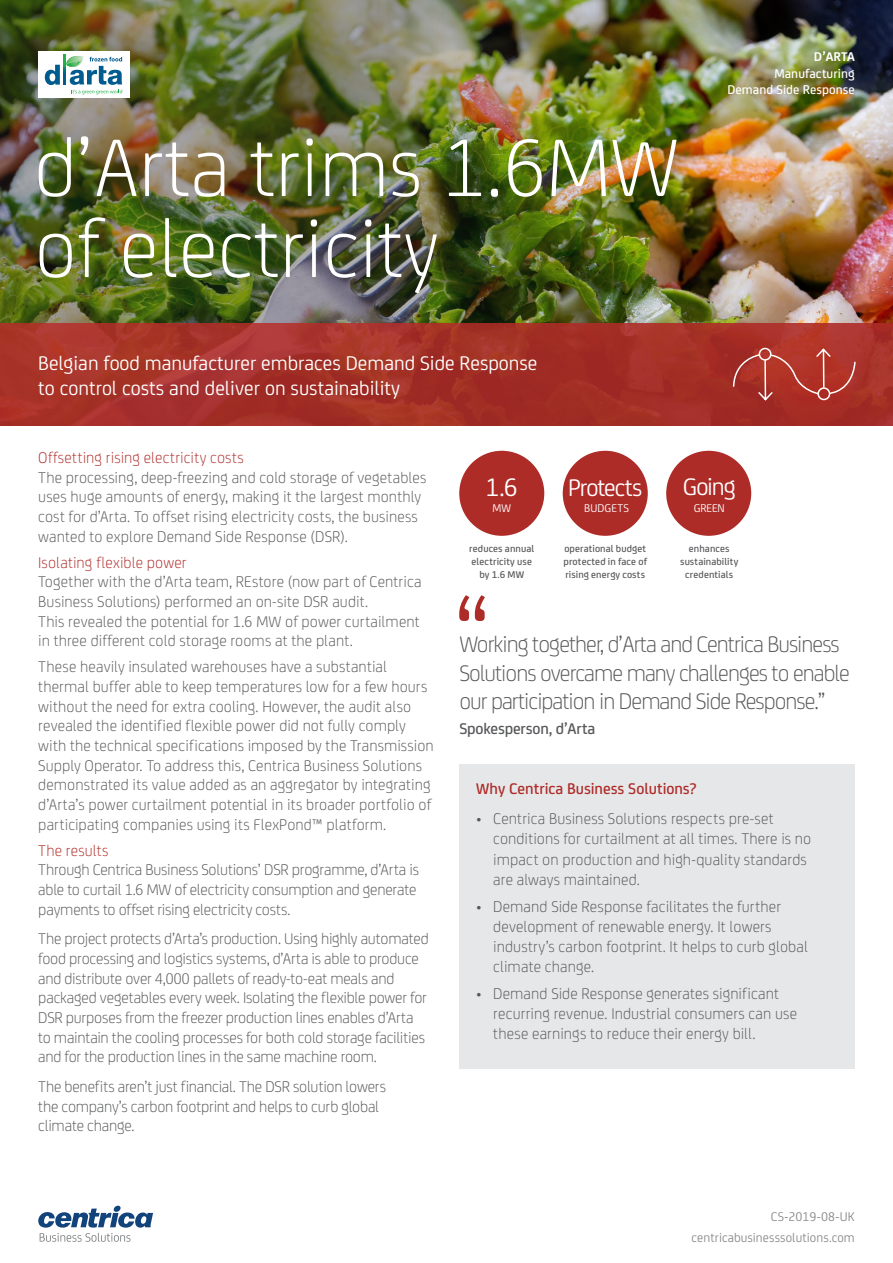
<style>
.page{position:relative;width:893px;height:1263px;background:#fff}
.page>*{position:absolute;margin:0;border:0;box-sizing:border-box;transform-origin:0 0}
.Header_Headline_Whit{font:300 87px/81px "FS Joey Pro";color:#fff}
.Bullets_text{font:27px "FS Joey Pro";color:#fff}
.Bullets_text-2{font:25.5px "FS Joey Pro";letter-spacing:-.045em;color:#fff}
.t1{font:300 24px/28.5px "FS Joey Pro";letter-spacing:-.04em;color:#57585a}
.Header_sub-head{font:21px/25.2px "FS Joey Pro";color:#fff}
.Body_copy{font:300 16.5px/19.6px "FS Joey Pro";letter-spacing:.005em;color:#57585a}
.Bullets_text-3{font:300 16.5px/20.2px "FS Joey Pro";letter-spacing:.01em;color:#57585a}
.Body_copy_sub-head{font:300 16.5px "FS Joey Pro";letter-spacing:.01em;color:#ae2c28}
.Body_copy-2{font:500 16.5px "FS Joey Pro";color:#ae2c28}
.Header_sub-head-2{font:500 16.5px "FS Joey Pro";letter-spacing:-.01em;color:#57585a}
.Bullets_text-4{font:13.5px/20.2px "FS Joey Pro";letter-spacing:.005em;color:#8a8a8e;text-align:right}
.Bullets_text-5{font:500 13.5px/16.5px "FS Joey Pro";letter-spacing:.005em;color:#fff;text-align:right}
.Bullets_text-6{font:12px "FS Joey Pro";letter-spacing:.005em;color:#fff}
.Bullets_text-7{font:500 10.5px/12.8px "FS Joey Pro";letter-spacing:.01em;color:#57585a;text-align:center}
.s1{font-weight:700}
.s2{color:#ae2c28}
</style>
<div class="page">
<div style="left:459px;top:764px;width:396px;height:305px;background:#e6e7e9"></div>
<svg style="left:459px;top:595px;width:26px;height:26px"></svg>
<div style="left:563px;top:451px;width:85px;height:85px;background:#ae2c28;border-radius:50%"></div>
<div style="left:666px;top:451px;width:85px;height:85px;background:#ae2c28;border-radius:50%"></div>
<div style="left:459px;top:451px;width:85px;height:85px;background:#ae2c28;border-radius:50%"></div>
<svg style="left:38px;top:1206px;width:115px;height:21px"></svg>
<svg style="left:40px;top:1233px;width:90px;height:9px"></svg>
<img style="left:0;top:0;width:893px;height:323px">
<div style="left:38px;top:51px;width:92px;height:47px;background:#fff"></div>
<svg style="left:44px;top:51px;width:109px;height:43px"></svg>
<svg style="left:0;top:323px;width:893px;height:102px;background:#a53128"></svg>
<svg style="left:732px;top:347px;width:124px;height:55px;background:#b23f36"></svg>
<p class="Header_Headline_Whit" style="left:34px;top:121px;width:646px">d’Arta trims 1.6MW of electricity</p>
<p class="Header_sub-head" style="left:38px;top:349px;width:501px">Belgian food manufacturer embraces Demand Side Response to control costs and deliver on sustainability</p>
<p class="Bullets_text-5" style="left:727px;top:48px;width:129px"><span class="s1">D’ARTA<br></span>Manufacturing<br>Demand Side Response</p>
<p class="Body_copy_sub-head" style="left:38px;top:446px;width:207px">Offsetting rising electricity costs</p>
<p class="Body_copy" style="left:38px;top:466px;width:390px">The processing, deep-freezing and cold storage of vegetables uses huge amounts of energy, making it the largest monthly cost for d’Arta. To offset rising electricity costs, the business wanted to explore Demand Side Response (DSR).</p>
<p class="Body_copy_sub-head" style="left:38px;top:551px;width:150px">Isolating flexible power</p>
<p class="Body_copy" style="left:38px;top:571px;width:385px">Together with the d’Arta team, REstore (now part of Centrica Business Solutions) performed an on-site DSR audit.<br>This revealed the potential for 1.6 MW of power curtailment in three different cold storage rooms at the plant.</p>
<p class="Body_copy" style="left:38px;top:656px;width:397px">These heavily insulated warehouses have a substantial thermal buffer able to keep temperatures low for a few hours without the need for extra cooling. However, the audit also revealed the identified flexible power did not fully comply with the technical specifications imposed by the Transmission Supply Operator. To address this, Centrica Business Solutions demonstrated its value added as an aggregator by integrating d’Arta’s power curtailment potential in its broader portfolio of participating companies using its FlexPond™ platform.</p>
<p class="Body_copy" style="left:38px;top:839px;width:382px"><span class="s2">The results<br></span>Through Centrica Business Solutions’ DSR programme, d’Arta is able to curtail 1.6 MW of electricity consumption and generate payments to offset rising electricity costs.</p>
<p class="Body_copy" style="left:38px;top:928px;width:392px">The project protects d’Arta’s production. Using highly automated food processing and logistics systems, d’Arta is able to produce and distribute over 4,000 pallets of ready-to-eat meals and packaged vegetables every week. Isolating the flexible power for DSR purposes from the freezer production lines enables d’Arta to maintain the cooling processes for both cold storage facilities and for the production lines in the same machine room.</p>
<p class="Body_copy" style="left:38px;top:1076px;width:349px">The benefits aren’t just financial. The DSR solution lowers the company’s carbon footprint and helps to curb global climate change.</p>
<p class="Bullets_text" style="left:486px;top:468px;width:34px">1.6</p>
<p class="Bullets_text-6" style="left:492px;top:500px;width:20px">MW</p>
<p class="Bullets_text-2" style="left:568px;top:469px;width:76px">Protects</p>
<p class="Bullets_text-6" style="left:584px;top:500px;width:46px">BUDGETS</p>
<p class="Bullets_text-2" style="left:683px;top:469px;width:55px">Going</p>
<p class="Bullets_text-6" style="left:694px;top:499px;width:32px">GREEN</p>
<p class="Bullets_text-7" style="left:469px;top:542px;width:66px">reduces annual electricity use by 1.6 MW</p>
<p class="Bullets_text-7" style="left:680px;top:542px;width:60px">enhances sustainability credentials</p>
<p class="Bullets_text-7" style="left:563px;top:542px;width:85px;text-align:justify">operational budget protected in face of rising energy costs</p>
<p class="t1" style="left:459px;top:628px;width:392px">Working together, d’Arta and Centrica Business<br>Solutions overcame many challenges to enable our participation in Demand Side Response.”</p>
<p class="Header_sub-head-2" style="left:459px;top:717px;width:137px">Spokesperson, d’Arta</p>
<p class="Body_copy-2" style="left:476px;top:776px;width:222px">Why Centrica Business Solutions?</p>
<p class="Bullets_text-3" style="left:493px;top:807px;width:320px;text-indent:-17px">• Centrica Business Solutions respects pre-set conditions for curtailment at all times. There is no impact on production and high-quality standards are always maintained.</p>
<p class="Bullets_text-3" style="left:493px;top:895px;width:316px;text-indent:-17px">• Demand Side Response facilitates the further development of renewable energy. It lowers industry’s carbon footprint. It helps to curb global climate change.</p>
<p class="Bullets_text-3" style="left:493px;top:982px;width:305px;text-indent:-17px">• Demand Side Response generates significant recurring revenue. Industrial consumers can use these earnings to reduce their energy bill.</p>
<p class="Bullets_text-4" style="left:692px;top:1206px;width:165px">CS-2019-08-UK centricabusinesssolutions.com</p>
</div>
